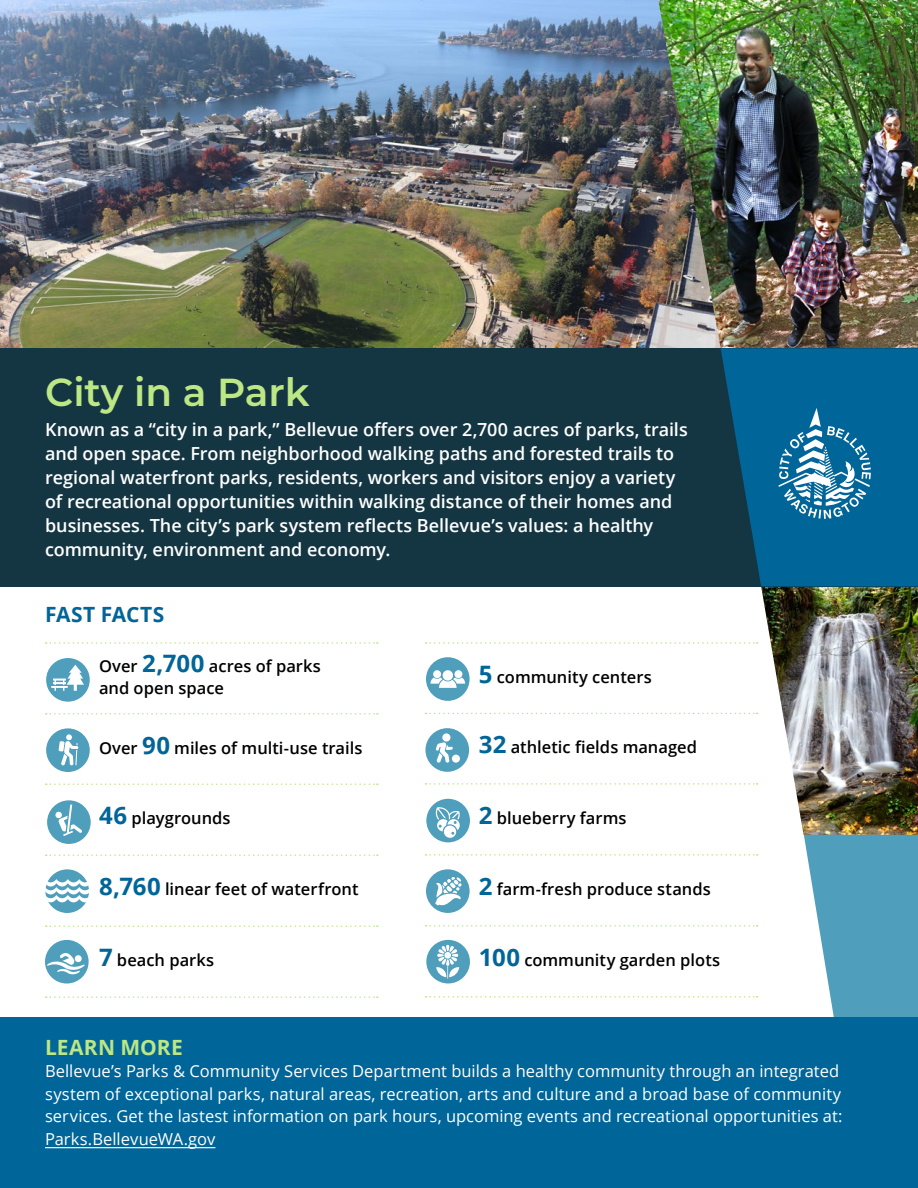
<style>
.page{position:relative;width:918px;height:1188px;background:#fff}
.page>*{position:absolute;margin:0;border:0;box-sizing:border-box;transform-origin:0 0}
.t1{font:600 39px "Montserrat";color:#bce784}
.Award_Title{font:700 21px "Open Sans";letter-spacing:.015em;color:#bce784}
.Award_Title-2{font:700 21px "Open Sans";letter-spacing:.02em;color:#006598}
.Callout_Paragraph{font:600 18px/24px "Open Sans";letter-spacing:-.005em;color:#fff}
.P1{font:16.5px/22.5px "Open Sans";color:#fff}
.Fast_Facts{font:600 16.5px/22.5px "Open Sans";color:#000}
.s1{font-weight:700;font-size:24px;color:#006598}
</style>
<div class="page">
<svg style="left:748px;top:586px;width:170px;height:431px;fill:#4e9ebc"></svg>
<img style="left:761px;top:586px;width:157px;height:249px">
<img style="left:0;top:0;width:658px;height:348px">
<img style="left:658px;top:0;width:260px;height:348px">
<div style="left:0;top:348px;width:918px;height:238px;background:#143642"></div>
<svg style="left:721px;top:348px;width:197px;height:238px;background:#025e8c"></svg>
<svg style="left:778px;top:408px;width:93px;height:111px;background:#3d89b0"></svg>
<div style="left:0;top:1017px;width:918px;height:171px;background:#006598"></div>
<hr style="left:45px;top:1147px;width:170px;height:1px;background:#fff">
<svg style="left:46px;top:642px;width:332px;height:2px"></svg>
<svg style="left:46px;top:713px;width:332px;height:2px"></svg>
<svg style="left:46px;top:783px;width:332px;height:2px"></svg>
<svg style="left:46px;top:854px;width:332px;height:2px"></svg>
<svg style="left:46px;top:925px;width:332px;height:2px"></svg>
<svg style="left:46px;top:996px;width:332px;height:2px"></svg>
<svg style="left:426px;top:642px;width:332px;height:2px"></svg>
<svg style="left:426px;top:713px;width:332px;height:1px"></svg>
<svg style="left:426px;top:783px;width:332px;height:2px"></svg>
<svg style="left:426px;top:854px;width:332px;height:2px"></svg>
<svg style="left:426px;top:925px;width:332px;height:2px"></svg>
<svg style="left:426px;top:996px;width:332px;height:2px"></svg>
<div style="left:46px;top:658px;width:44px;height:44px;background:#4e9ebc;border-radius:50%"></div>
<svg style="left:51px;top:665px;width:33px;height:26px"></svg>
<div style="left:46px;top:728px;width:44px;height:44px;background:#4e9ebc;border-radius:50%"></div>
<svg style="left:59px;top:734px;width:19px;height:32px"></svg>
<div style="left:47px;top:800px;width:44px;height:44px;background:#4e9ebc;border-radius:50%"></div>
<svg style="left:55px;top:805px;width:27px;height:31px"></svg>
<div style="left:45px;top:869px;width:44px;height:44px;background:#4e9ebc;border-radius:50%"></div>
<svg style="left:45px;top:879px;width:44px;height:24px"></svg>
<div style="left:426px;top:657px;width:44px;height:44px;background:#4e9ebc;border-radius:50%"></div>
<div style="left:443px;top:670px;width:10px;height:11px;background:#fff;border-radius:50%"></div>
<div style="left:454px;top:670px;width:8px;height:8px;background:#fff;border-radius:50%"></div>
<div style="left:433px;top:670px;width:8px;height:8px;background:#fff;border-radius:50%"></div>
<svg style="left:430px;top:678px;width:35px;height:10px"></svg>
<div style="left:425px;top:728px;width:44px;height:44px;background:#4e9ebc;border-radius:50%"></div>
<svg style="left:435px;top:733px;width:25px;height:30px"></svg>
<div style="left:426px;top:799px;width:44px;height:43px;background:#4e9ebc;border-radius:50%"></div>
<svg style="left:435px;top:807px;width:25px;height:31px"></svg>
<div style="left:426px;top:869px;width:44px;height:44px;background:#4e9ebc;border-radius:50%"></div>
<svg style="left:435px;top:877px;width:27px;height:28px"></svg>
<div style="left:426px;top:940px;width:44px;height:43px;background:#4e9ebc;border-radius:50%"></div>
<svg style="left:436px;top:945px;width:23px;height:34px"></svg>
<div style="left:45px;top:940px;width:44px;height:44px;background:#4e9ebc;border-radius:50%"></div>
<svg style="left:47px;top:953px;width:38px;height:21px"></svg>
<p class="t1" style="left:45px;top:364px;width:266px">City in a Park</p>
<p class="Callout_Paragraph" style="left:45px;top:417px;width:644px">Known as a “city in a park,” Bellevue offers over 2,700 acres of parks, trails and open space. From neighborhood walking paths and forested trails to regional waterfront parks, residents, workers and visitors enjoy a variety of recreational opportunities within walking distance of their homes and businesses. The city’s park system reflects Bellevue’s values: a healthy community, environment and economy.</p>
<p class="Award_Title-2" style="left:45px;top:600px;width:121px">FAST FACTS</p>
<p class="Fast_Facts" style="left:99px;top:654px;width:224px">Over <span class="s1">2,700</span> acres of parks and open space</p>
<p class="Fast_Facts" style="left:99px;top:736px;width:265px">Over <span class="s1">90</span> miles of multi-use trails</p>
<p class="Fast_Facts" style="left:479px;top:665px;width:175px"><span class="s1">5</span> community centers</p>
<p class="Fast_Facts" style="left:479px;top:736px;width:220px"><span class="s1">32</span> athletic fields managed</p>
<p class="Fast_Facts" style="left:99px;top:807px;width:133px"><span class="s1">46</span> playgrounds</p>
<p class="Fast_Facts" style="left:479px;top:806px;width:149px"><span class="s1">2</span> blueberry farms</p>
<p class="Fast_Facts" style="left:99px;top:878px;width:261px"><span class="s1">8,760</span> linear feet of waterfront</p>
<p class="Fast_Facts" style="left:479px;top:877px;width:234px"><span class="s1">2</span> farm-fresh produce stands</p>
<p class="Fast_Facts" style="left:99px;top:949px;width:117px"><span class="s1">7</span> beach parks</p>
<p class="Fast_Facts" style="left:479px;top:948px;width:243px"><span class="s1">100</span> community garden plots</p>
<p class="Award_Title" style="left:45px;top:1032px;width:139px">LEARN MORE</p>
<p class="P1" style="left:45px;top:1060px;width:799px">Bellevue’s Parks &amp; Community Services Department builds a healthy community through an integrated system of exceptional parks, natural areas, recreation, arts and culture and a broad base of community services. Get the lastest information on park hours, upcoming events and recreational opportunities at:<br>Parks.BellevueWA.gov</p>
</div>
